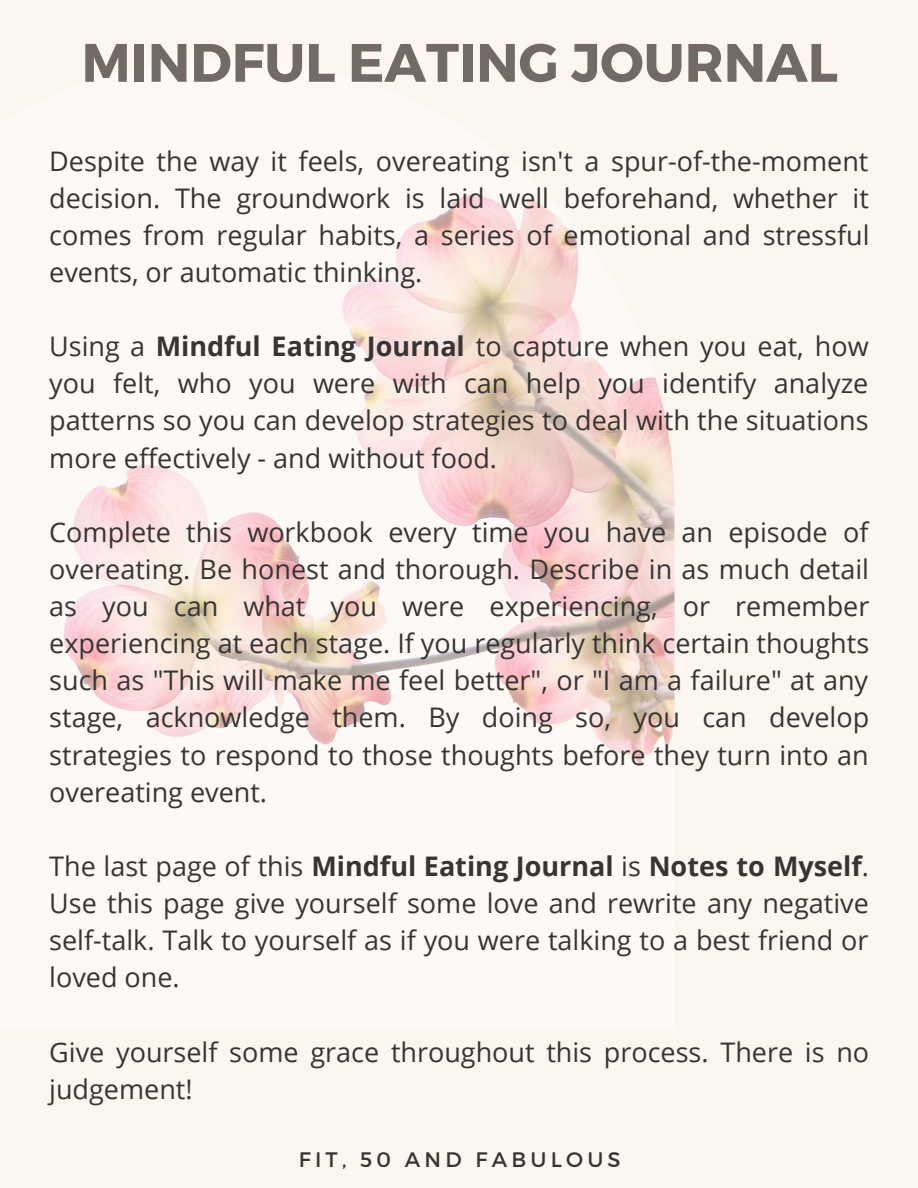
<style>
.page{position:relative;width:918px;height:1188px;background:#fcf6f1}
.page>*{position:absolute;margin:0;border:0;box-sizing:border-box;transform-origin:0 0}
.t1{font:700 54px "Montserrat";color:#726a67}
.t2{font:27px/37.2px "Open Sans";color:#373534;text-align:justify}
.t3{font:21px "Montserrat";letter-spacing:.2em;color:#373534}
.s1{font-weight:700}
</style>
<div class="page">
<img style="left:63px;top:195px;width:611px;height:572px">
<p class="t1" style="left:82px;top:27px;width:758px">MINDFUL EATING JOURNAL</p>
<p class="t2" style="left:49px;top:142px;width:822px">Despite the way it feels, overeating isn't a spur-of-the-moment decision. The groundwork is laid well beforehand, whether it comes from regular habits, a series of emotional and stressful events, or automatic thinking.</p>
<p class="t2" style="left:49px;top:327px;width:821px">Using a <span class="s1">Mindful Eating Journal</span> to capture when you eat, how you felt, who you were with can help you identify analyze patterns so you can develop strategies to deal with the situations more effectively - and without food.</p>
<p class="t2" style="left:49px;top:513px;width:822px">Complete this workbook every time you have an episode of overeating. Be honest and thorough. Describe in as much detail as you can what you were experiencing, or remember experiencing at each stage. If you regularly think certain thoughts such as "This will make me feel better", or "I am a failure" at any stage, acknowledge them. By doing so, you can develop strategies to respond to those thoughts before they turn into an overeating event.</p>
<p class="t2" style="left:49px;top:847px;width:821px">The last page of this <span class="s1">Mindful Eating Journal</span> is <span class="s1">Notes to Myself</span>.<br>Use this page give yourself some love and rewrite any negative self-talk. Talk to yourself as if you were talking to a best friend or loved one.</p>
<p class="t2" style="left:49px;top:1033px;width:821px">Give yourself some grace throughout this process. There is no judgement!</p>
<p class="t3" style="left:299px;top:1146px;width:323px">FIT, 50 AND FABULOUS</p>
</div>
